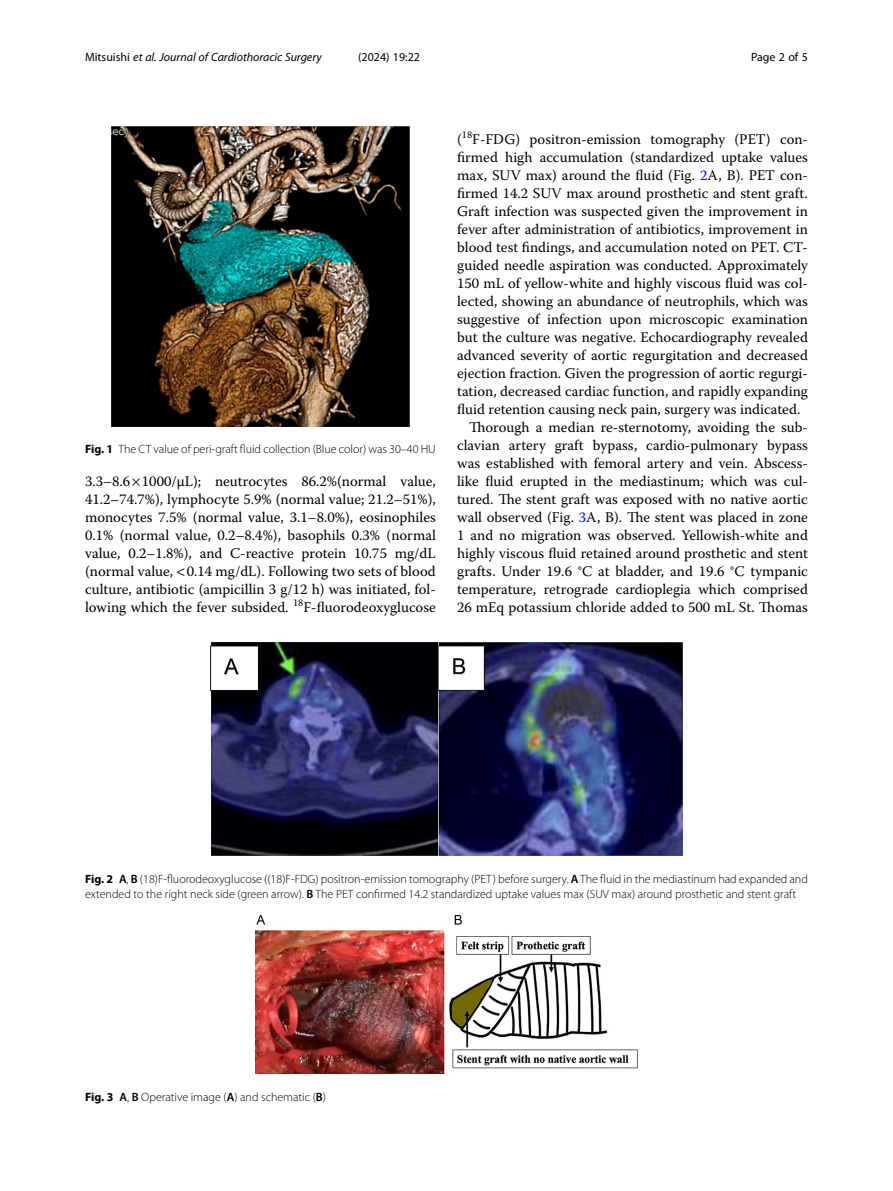
<style>
.page{position:relative;width:893px;height:1191px;background:#fff}
.page>*{position:absolute;margin:0;border:0;box-sizing:border-box;transform-origin:0 0}
.Body_Text_Indent{font:14.7px/18px "Warnock Pro";color:#000;text-align:justify}
.Figure_Caption{font:300 12px/15px "Myriad Pro";color:#000}
.t1{font:italic 12px "Myriad Pro";color:#000}
.t2{font:12px "Myriad Pro";color:#000}
.s1{font-style:normal}
.s2{font-weight:700}
.s3{color:#00f}
.s4{font-weight:600}
</style>
<div class="page">
<img style="left:255px;top:916px;width:383px;height:158px">
<img style="left:210px;top:642px;width:472px;height:214px">
<img style="left:112px;top:126px;width:297px;height:300px">
<p class="t1" style="left:85px;top:50px;width:238px"><span class="s1">Mitsuishi</span> et al. Journal of Cardiothoracic Surgery</p>
<p class="t2" style="left:358px;top:50px;width:63px">(2024) 19:22</p>
<p class="t2" style="left:751px;top:50px;width:58px">Page 2 of 5</p>
<p class="Figure_Caption" style="left:85px;top:442px;width:352px"><span class="s2">Fig. 1</span> The CT value of peri-graft fluid collection (Blue color) was 30–40 HU</p>
<p class="Body_Text_Indent" style="left:85px;top:472px;width:352px">3.3–8.6 1000/µL); neutrocytes 86.2%(normal value, 41.2–74.7%), lymphocyte 5.9% (normal value; 21.2–51%), monocytes 7.5% (normal value, 3.1–8.0%), eosinophiles 0.1% (normal value, 0.2–8.4%), basophils 0.3% (normal value, 0.2–1.8%), and C-reactive protein 10.75 mg/dL (normal value, 0.14 mg/dL). Following two sets of blood culture, antibiotic (ampicillin 3 g/12 h) was initiated, fol&shy;lowing which the fever subsided. <sup>18</sup>F-fluorodeoxyglucose</p>
<p class="Body_Text_Indent" style="left:457px;top:130px;width:352px">(<sup>18</sup>F-FDG) positron-emission tomography (PET) con&shy;firmed high accumulation (standardized uptake values max, SUV max) around the fluid (Fig. <span class="s3">2</span>A, B). PET con&shy;firmed 14.2 SUV max around prosthetic and stent graft.<br>Graft infection was suspected given the improvement in fever after administration of antibiotics, improvement in blood test findings, and accumulation noted on PET. CT&shy;guided needle aspiration was conducted. Approximately 150 mL of yellow-white and highly viscous fluid was col&shy;lected, showing an abundance of neutrophils, which was suggestive of infection upon microscopic examination but the culture was negative. Echocardiography revealed advanced severity of aortic regurgitation and decreased ejection fraction. Given the progression of aortic regurgi&shy;tation, decreased cardiac function, and rapidly expanding fluid retention causing neck pain, surgery was indicated.</p>
<p class="Body_Text_Indent" style="left:457px;top:418px;width:352px;text-indent:12px">Thorough a median re-sternotomy, avoiding the sub&shy;clavian artery graft bypass, cardio-pulmonary bypass was established with femoral artery and vein. Abscess&shy;like fluid erupted in the mediastinum; which was cul&shy;tured. The stent graft was exposed with no native aortic wall observed (Fig. <span class="s3">3</span>A, B). The stent was placed in zone 1 and no migration was observed. Yellowish-white and highly viscous fluid retained around prosthetic and stent grafts. Under 19.6 °C at bladder, and 19.6 °C tympanic temperature, retrograde cardioplegia which comprised 26 mEq potassium chloride added to 500 mL St. Thomas</p>
<p class="Figure_Caption" style="left:85px;top:871px;width:724px"><span class="s2">Fig. 2</span> <span class="s4">A</span>, <span class="s4">B</span> (18)F-fluorodeoxyglucose ((18)F-FDG) positron-emission tomography (PET) before surgery. <span class="s4">A</span> The fluid in the mediastinum had expanded and extended to the right neck side (green arrow). <span class="s4">B</span> The PET confirmed 14.2 standardized uptake values max (SUV max) around prosthetic and stent graft</p>
<p class="Figure_Caption" style="left:85px;top:1089px;width:243px"><span class="s2">Fig. 3</span> <span class="s4">A</span>, <span class="s4">B</span> Operative image (<span class="s4">A</span>) and schematic (<span class="s4">B</span>)</p>
</div>
